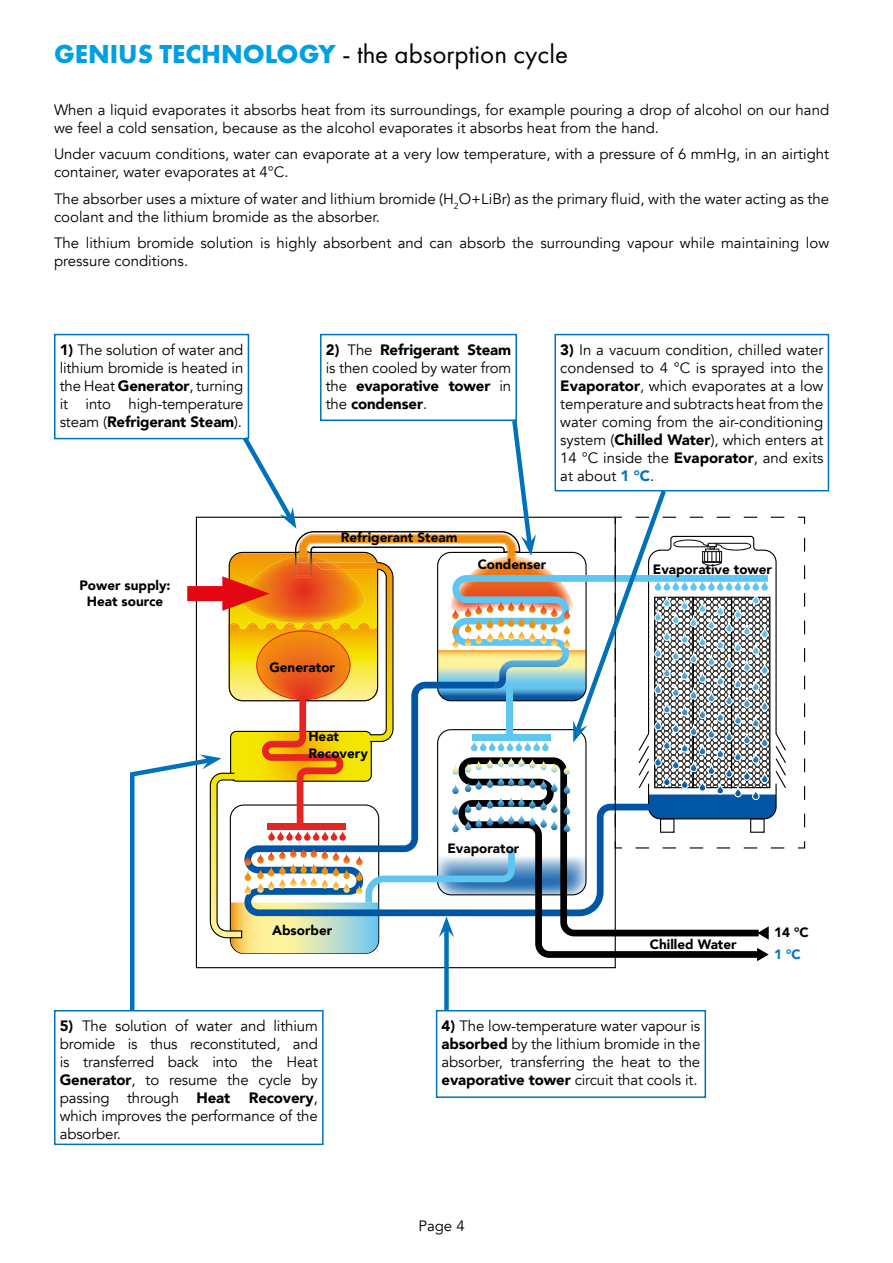
<style>
.page{position:relative;width:893px;height:1263px;background:#fff}
.page>*{position:absolute;margin:0;border:0;box-sizing:border-box;transform-origin:0 0}
.t1{font:27px "Futura PT";color:#000}
.t2{font:15px/18px "Avenir";color:#000}
.t3{font:900 15px/18px "Avenir";letter-spacing:-.01em;color:#000;text-align:justify}
.t4{font:900 13.5px/16.2px "Avenir";color:#000;text-align:center}
.t5{font:900 13.5px "Avenir";color:#0072bb}
.s1{font-weight:700;color:#009fe3}
.s2{font-weight:900}
.s3{font-weight:400}
.s4{font-weight:900;color:#0072bb}
</style>
<div class="page">
<svg style="left:798px;top:841px;width:7px;height:7px"></svg>
<svg style="left:798px;top:517px;width:7px;height:7px"></svg>
<svg style="left:804px;top:538px;width:1px;height:13px"></svg>
<svg style="left:804px;top:565px;width:1px;height:14px"></svg>
<svg style="left:804px;top:593px;width:1px;height:14px"></svg>
<svg style="left:804px;top:620px;width:1px;height:14px"></svg>
<svg style="left:804px;top:648px;width:1px;height:14px"></svg>
<svg style="left:804px;top:676px;width:1px;height:13px"></svg>
<svg style="left:804px;top:703px;width:1px;height:14px"></svg>
<svg style="left:804px;top:731px;width:1px;height:14px"></svg>
<svg style="left:804px;top:758px;width:1px;height:14px"></svg>
<svg style="left:804px;top:786px;width:1px;height:14px"></svg>
<svg style="left:804px;top:814px;width:1px;height:13px"></svg>
<div style="left:54px;top:334px;width:195px;height:105px;border:2px solid #0072bb"></div>
<div style="left:320px;top:334px;width:197px;height:87px;border:2px solid #0072bb"></div>
<div style="left:436px;top:1010px;width:270px;height:88px;border:2px solid #0072bb"></div>
<div style="left:54px;top:1010px;width:270px;height:135px;border:2px solid #0072bb"></div>
<div style="left:554px;top:334px;width:275px;height:157px;border:2px solid #0072bb"></div>
<svg style="left:128px;top:416px;width:658px;height:598px"></svg>
<h1 class="t1" style="left:54px;top:38px;width:515px"><span class="s1">GENIUS TECHNOLOGY</span> - the absorption cycle</h1>
<p class="t2" style="left:54px;top:101px;width:777px">When a liquid evaporates it absorbs heat from its surroundings, for example pouring a drop of alcohol on our hand we feel a cold sensation, because as the alcohol evaporates it absorbs heat from the hand.</p>
<p class="t2" style="left:54px;top:146px;width:777px">Under vacuum conditions, water can evaporate at a very low temperature, with a pressure of 6 mmHg, in an airtight container, water evaporates at 4°C.</p>
<p class="t2" style="left:54px;top:190px;width:777px">The absorber uses a mixture of water and lithium bromide (H<sub>2</sub>O+LiBr) as the primary fluid, with the water acting as the coolant and the lithium bromide as the absorber.</p>
<p class="t2" style="left:54px;top:235px;width:777px">The lithium bromide solution is highly absorbent and can absorb the surrounding vapour while maintaining low pressure conditions.</p>
<p class="t2" style="left:60px;top:341px;width:185px;text-align:justify"><span class="s2">1)</span> The solution of water and lithium bromide is heated in the Heat <span class="s2">Generator</span>, turning it into high-temperature steam (<span class="s2">Refrigerant Steam</span>).</p>
<p class="t3" style="left:326px;top:340px;width:187px">2) <span class="s3">The</span> Refrigerant Steam <span class="s3">is then cooled by water from the</span> evaporative tower <span class="s3">in the</span> condenser<span class="s3">.</span></p>
<p class="t2" style="left:560px;top:341px;width:265px;text-align:justify"><span class="s2">3)</span> In a vacuum condition, chilled water condensed to 4 °C is sprayed into the <span class="s2">Evaporator</span>, which evaporates at a low temperature and subtracts heat from the water coming from the air-conditioning system (<span class="s2">Chilled Water</span>), which enters at 14 °C inside the <span class="s2">Evaporator</span>, and exits at about <span class="s4">1 °C</span>.</p>
<p class="t4" style="left:79px;top:577px;width:93px">Power supply:<br>Heat source</p>
<p class="t4" style="left:341px;top:529px;width:118px">Refrigerant Steam</p>
<p class="t4" style="left:478px;top:556px;width:70px">Condenser</p>
<p class="t4" style="left:653px;top:560px;width:121px">Evaporative tower</p>
<p class="t4" style="left:269px;top:659px;width:67px">Generator</p>
<p class="t4" style="left:308px;top:728px;width:61px;text-align:left">Heat<br>Recovery</p>
<p class="t4" style="left:272px;top:921px;width:62px">Absorber</p>
<p class="t4" style="left:447px;top:840px;width:73px">Evaporator</p>
<p class="t4" style="left:650px;top:935px;width:88px">Chilled Water</p>
<p class="t4" style="left:774px;top:924px;width:36px">14 °C</p>
<p class="t5" style="left:774px;top:943px;width:28px">1 °C</p>
<p class="t2" style="left:60px;top:1017px;width:260px;text-align:justify"><span class="s2">5)</span> The solution of water and lithium bromide is thus reconstituted, and is transferred back into the Heat <span class="s2">Generator</span>, to resume the cycle by passing through <span class="s2">Heat Recovery</span>, which improves the performance of the absorber.</p>
<p class="t2" style="left:442px;top:1017px;width:260px;text-align:justify"><span class="s2">4)</span> The low-temperature water vapour is <span class="s2">absorbed</span> by the lithium bromide in the absorber, transferring the heat to the <span class="s2">evaporative tower</span> circuit that cools it.</p>
<p class="t2" style="left:418px;top:1217px;width:48px">Page 4</p>
</div>
